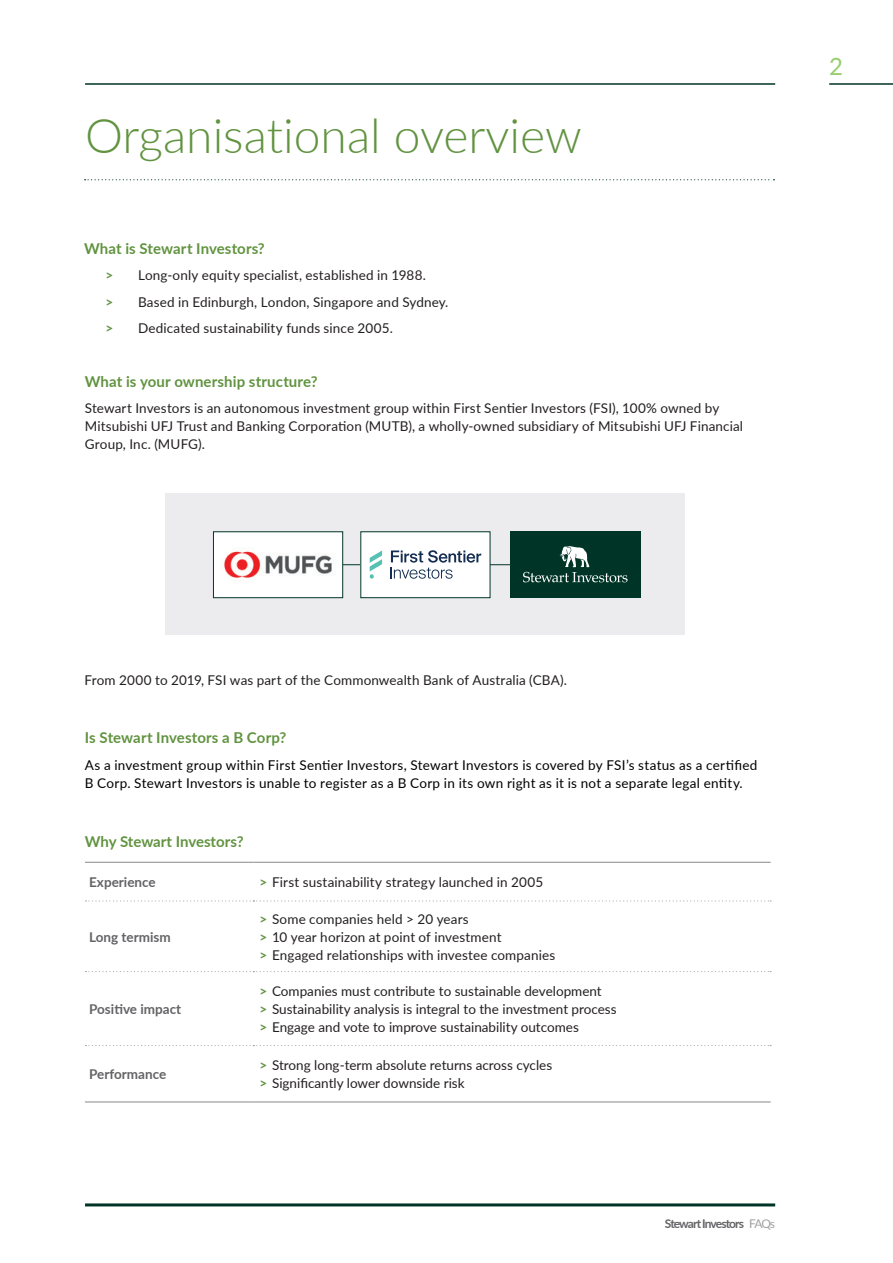
<style>
.page{position:relative;width:893px;height:1263px;background:#fff}
.page>*{position:absolute;margin:0;border:0;box-sizing:border-box;transform-origin:0 0}
.t1{font:300 48px "Lato";color:#619340}
.t2{font:24px "Lato";color:#97cd6f}
.t3{font:700 15px "Lato";letter-spacing:.005em;color:#619340}
.t4{font:13.5px/18px "Lato";letter-spacing:.005em;color:#231f20}
.t5{font:13.5px/18px "Lato";letter-spacing:.02em;color:#000}
.t6{font:700 13.5px "Lato";color:#636366}
.t7{font:700 12px "Lato";letter-spacing:-.08em;color:#636366}
.s1{font-weight:700;color:#619340}
.s2{font-weight:400;color:#9d9fa2}
</style>
<div class="page">
<hr style="left:85px;top:1203px;width:690px;height:3px;background:#003427">
<hr style="left:85px;top:83px;width:690px;height:2px;background:#003427">
<hr style="left:829px;top:83px;width:64px;height:2px;background:#003427">
<svg style="left:85px;top:179px;width:689px;height:1px"></svg>
<div style="left:166px;top:494px;width:519px;height:141px;background:#ececee"></div>
<hr style="left:326px;top:564px;width:310px;height:1px;background:#003427">
<div style="left:510px;top:531px;width:130px;height:67px;background:#003427"></div>
<svg style="left:523px;top:546px;width:105px;height:36px"></svg>
<div style="left:361px;top:532px;width:129px;height:66px;background:#fff"></div>
<svg style="left:391px;top:550px;width:90px;height:29px"></svg>
<svg style="left:370px;top:550px;width:12px;height:29px"></svg>
<div style="left:361px;top:531px;width:129px;height:67px;border:1px solid #003427"></div>
<div style="left:213px;top:532px;width:130px;height:66px;background:#fff"></div>
<img style="left:224px;top:551px;width:108px;height:27px">
<div style="left:213px;top:531px;width:130px;height:67px;border:1px solid #003427"></div>
<svg style="left:85px;top:900px;width:686px;height:1px"></svg>
<svg style="left:85px;top:971px;width:686px;height:1px"></svg>
<svg style="left:85px;top:1045px;width:686px;height:1px"></svg>
<hr style="left:85px;top:1101px;width:168px;height:1px;background:#939598">
<hr style="left:253px;top:1101px;width:518px;height:1px;background:#939598">
<hr style="left:85px;top:862px;width:168px;height:1px;background:#939598">
<hr style="left:253px;top:862px;width:518px;height:1px;background:#939598">
<h1 class="t1" style="left:85px;top:103px;width:498px">Organisational overview</h1>
<p class="t3" style="left:84px;top:237px;width:182px">What is Stewart Investors?</p>
<p class="t4" style="left:105px;top:261px;width:345px;line-height:26.5px"><span class="s1">&gt;</span> Long-only equity specialist, established in 1988.<br><span class="s1">&gt;</span> Based in Edinburgh, London, Singapore and Sydney. <span class="s1">&gt;</span> Dedicated sustainability funds since 2005.</p>
<p class="t3" style="left:85px;top:370px;width:234px">What is your ownership structure?</p>
<p class="t4" style="left:85px;top:399px;width:660px">Stewart Investors is an autonomous investment group within First Sentier Investors (FSI), 100% owned by<br>Mitsubishi UFJ Trust and Banking Corporation (MUTB), a wholly-owned subsidiary of Mitsubishi UFJ Financial<br>Group, Inc. (MUFG).</p>
<h2 class="t2" style="left:829px;top:49px;width:15px">2</h2>
<p class="t4" style="left:84px;top:671px;width:484px">From 2000 to 2019, FSI was part of the Commonwealth Bank of Australia (CBA).</p>
<p class="t3" style="left:85px;top:727px;width:203px">Is Stewart Investors a B Corp?</p>
<p class="t5" style="left:85px;top:755px;width:674px">As a investment group within First Sentier Investors, Stewart Investors is covered by FSI’s status as a certified<br>B Corp. Stewart Investors is unable to register as a B Corp in its own right as it is not a separate legal entity.</p>
<p class="t3" style="left:85px;top:831px;width:160px">Why Stewart Investors?</p>
<p class="t6" style="left:89px;top:872px;width:68px">Experience</p>
<p class="t4" style="left:259px;top:872px;width:285px"><span class="s1">&gt;</span> First sustainability strategy launched in 2005</p>
<p class="t6" style="left:89px;top:927px;width:83px">Long termism</p>
<p class="t6" style="left:89px;top:999px;width:94px">Positive impact</p>
<p class="t4" style="left:259px;top:909px;width:297px"><span class="s1">&gt;</span> Some companies held &gt; 20 years<br><span class="s1">&gt;</span> 10 year horizon at point of investment<br><span class="s1">&gt;</span> Engaged relationships with investee companies</p>
<p class="t4" style="left:259px;top:981px;width:359px"><span class="s1">&gt;</span> Companies must contribute to sustainable development<br><span class="s1">&gt;</span> Sustainability analysis is integral to the investment process <span class="s1">&gt;</span> Engage and vote to improve sustainability outcomes</p>
<p class="t6" style="left:89px;top:1064px;width:79px">Performance</p>
<p class="t4" style="left:259px;top:1056px;width:294px"><span class="s1">&gt;</span> Strong long-term absolute returns across cycles <span class="s1">&gt;</span> Significantly lower downside risk</p>
<p class="t7" style="left:665px;top:1215px;width:112px">Stewart Investors <span class="s2">FAQs</span></p>
</div>
